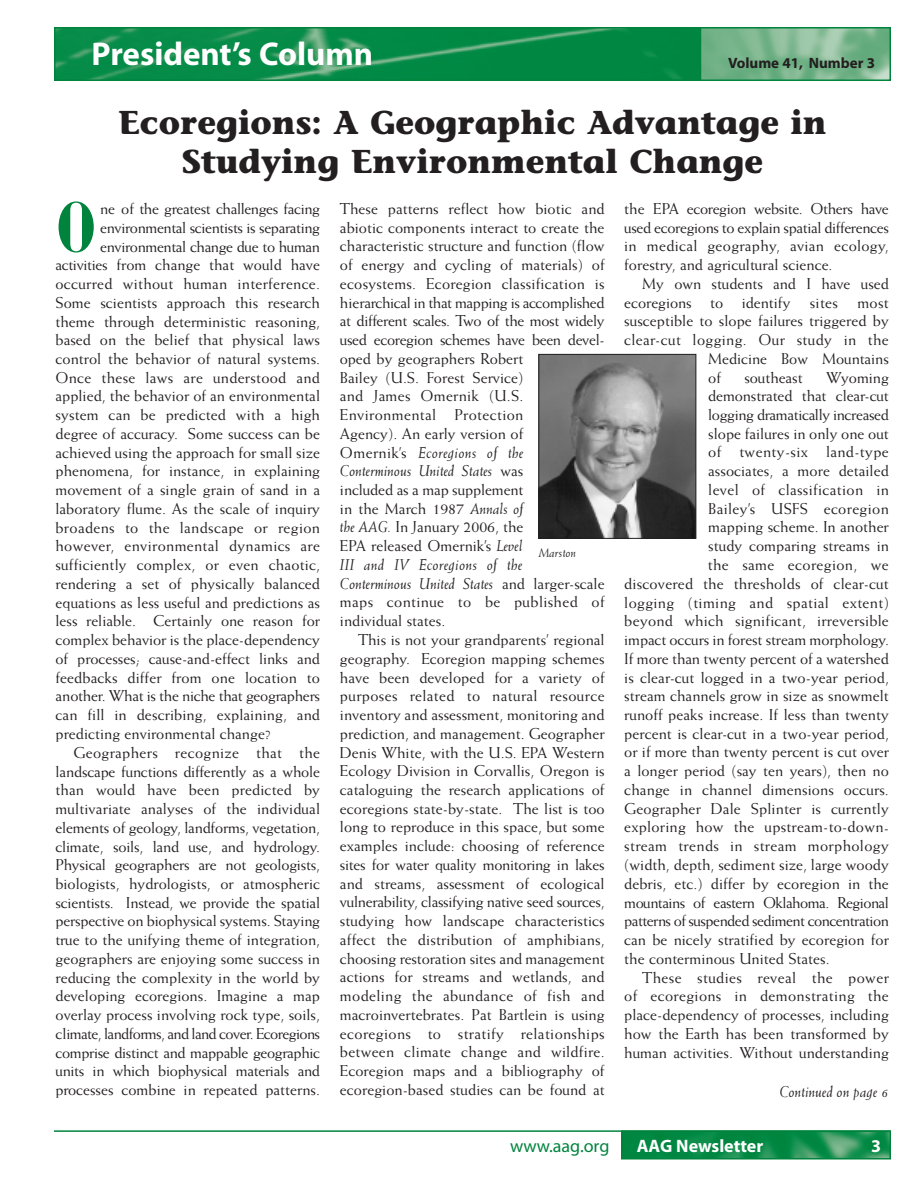
<style>
.page{position:relative;width:918px;height:1188px;background:#fff}
.page>*{position:absolute;margin:0;border:0;box-sizing:border-box;transform-origin:0 0}
.t1{font:700 condensed 69.75px "Bauer Bodoni";color:#00843d}
.t2{font:700 33px/39.6px "Stone Informal";color:#231f20;text-align:center}
.t3{font:700 33px "Myriad";color:#fff}
.t4{font:700 18px "Myriad";color:#fff}
.t5{font:18px "Myriad";color:#00843d}
.t6{font:15.75px/18.8px "Weiss";color:#231f20;text-align:justify}
.t7{font:15.75px "Weiss";letter-spacing:-.025em;color:#231f20}
.t8{font:15.75px "Weiss";letter-spacing:.02em;color:#231f20}
.t9{font:15.75px "Weiss";letter-spacing:-.02em;color:#231f20}
.t10{font:italic 15.75px "Weiss";color:#231f20}
.t11{font:700 15px "Myriad";color:#231f20}
.t12{font:italic 12.75px "Weiss";letter-spacing:.01em;color:#231f20}
.s1{font-style:italic}
</style>
<div class="page">
<img style="left:57px;top:30px;width:643px;height:48px">
<div style="left:54px;top:27px;width:837px;height:54px;border:2px solid #00843d"></div>
<img style="left:703px;top:30px;width:185px;height:48px">
<div style="left:700px;top:27px;width:191px;height:54px;border:2px solid #00843d"></div>
<img style="left:540px;top:356px;width:154px;height:181px">
<div style="left:538px;top:354px;width:158px;height:185px;border:1px solid #231f20"></div>
<img style="left:624px;top:1133px;width:264px;height:24px">
<div style="left:621px;top:1130px;width:270px;height:30px;border:2px solid #00843d"></div>
<hr style="left:54px;top:1130px;width:837px;height:2px;background:#00843d">
<p class="t3" style="left:91px;top:42px;width:283px">President’s Column</p>
<p class="t11" style="left:728px;top:57px;width:148px">Volume 41, Number 3</p>
<h1 class="t2" style="left:118px;top:106px;width:710px">Ecoregions: A Geographic Advantage in<br>Studying Environmental Change</h1>
<p class="t1" style="left:56px;top:201px;width:43px">O</p>
<p class="t7" style="left:100px;top:202px;width:222px">ne of the greatest challenges facing</p>
<p class="t7" style="left:100px;top:221px;width:222px">environmental scientists is separating</p>
<p class="t7" style="left:100px;top:240px;width:222px">environmental change due to human</p>
<p class="t6" style="left:56px;top:257px;width:266px">activities from change that would have</p>
<p class="t6" style="left:56px;top:275px;width:266px">occurred without human interference.</p>
<p class="t6" style="left:56px;top:294px;width:266px">Some scientists approach this research</p>
<p class="t6" style="left:56px;top:313px;width:266px">theme through deterministic reasoning,</p>
<p class="t6" style="left:56px;top:332px;width:266px">based on the belief that physical laws</p>
<p class="t6" style="left:56px;top:350px;width:266px">control the behavior of natural systems.</p>
<p class="t6" style="left:56px;top:369px;width:266px">Once these laws are understood and</p>
<p class="t6" style="left:56px;top:388px;width:266px">applied, the behavior of an environmental</p>
<p class="t6" style="left:56px;top:407px;width:266px">system can be predicted with a high</p>
<p class="t6" style="left:56px;top:425px;width:266px">degree of accuracy. Some success can be</p>
<p class="t6" style="left:56px;top:444px;width:266px">achieved using the approach for small size</p>
<p class="t6" style="left:56px;top:463px;width:266px">phenomena, for instance, in explaining</p>
<p class="t6" style="left:56px;top:482px;width:266px">movement of a single grain of sand in a</p>
<p class="t6" style="left:56px;top:500px;width:266px">laboratory flume. As the scale of inquiry</p>
<p class="t8" style="left:56px;top:521px;width:266px">broadens to the landscape or region</p>
<p class="t8" style="left:56px;top:540px;width:266px">however, environmental dynamics are</p>
<p class="t6" style="left:56px;top:557px;width:266px">sufficiently complex, or even chaotic,</p>
<p class="t6" style="left:56px;top:575px;width:266px">rendering a set of physically balanced</p>
<p class="t6" style="left:56px;top:594px;width:266px">equations as less useful and predictions as</p>
<p class="t6" style="left:56px;top:613px;width:266px">less reliable. Certainly one reason for</p>
<p class="t6" style="left:56px;top:632px;width:266px">complex behavior is the place-dependency</p>
<p class="t6" style="left:56px;top:650px;width:266px">of processes; cause-and-effect links and</p>
<p class="t6" style="left:56px;top:669px;width:266px">feedbacks differ from one location to</p>
<p class="t9" style="left:56px;top:690px;width:266px">another. What is the niche that geographers</p>
<p class="t6" style="left:56px;top:707px;width:266px">can fill in describing, explaining, and</p>
<p class="t6" style="left:56px;top:725px;width:217px">predicting environmental change?</p>
<p class="t6" style="left:55px;top:744px;width:266px;text-indent:18px">Geographers recognize that the landscape functions differently as a whole than would have been predicted by multivariate analyses of the individual elements of geology, landforms, vegetation, climate, soils, land use, and hydrology.<br>Physical geographers are not geologists, biologists, hydrologists, or atmospheric scientists. Instead, we provide the spatial perspective on biophysical systems. Staying true to the unifying theme of integration, geographers are enjoying some success in reducing the complexity in the world by developing ecoregions. Imagine a map overlay process involving rock type, soils, climate, landforms, and land cover. Ecoregions comprise distinct and mappable geographic units in which biophysical materials and processes combine in repeated patterns.</p>
<p class="t6" style="left:340px;top:200px;width:266px;text-align:left">These patterns reflect how biotic and abiotic components interact to create the characteristic structure and function (flow of energy and cycling of materials) of ecosystems. Ecoregion classification is hierarchical in that mapping is accomplished at different scales. Two of the most widely used ecoregion schemes have been devel&shy;oped by geographers Robert<br>Bailey (U.S. Forest Service)<br>and James Omernik (U.S.<br>Environmental Protection<br>Agency). An early version of<br>Omernik’s <span class="s1">Ecoregions of the<br>Conterminous United States</span> was<br>included as a map supplement<br>in the March 1987 <span class="s1">Annals of<br>the AAG.</span> In January 2006, the<br>EPA released Omernik’s <span class="s1">Level<br>III and IV Ecoregions of the<br>Conterminous United States</span> and larger-scale maps continue to be published of individual states.</p>
<p class="t6" style="left:340px;top:631px;width:266px;text-indent:18px">This is not your grandparents’ regional geography. Ecoregion mapping schemes have been developed for a variety of purposes related to natural resource inventory and assessment, monitoring and prediction, and management. Geographer Denis White, with the U.S. EPA Western Ecology Division in Corvallis, Oregon is cataloguing the research applications of ecoregions state-by-state. The list is too long to reproduce in this space, but some examples include: choosing of reference sites for water quality monitoring in lakes and streams, assessment of ecological vulnerability, classifying native seed sources, studying how landscape characteristics affect the distribution of amphibians, choosing restoration sites and management actions for streams and wetlands, and modeling the abundance of fish and macroinvertebrates. Pat Bartlein is using ecoregions to stratify relationships between climate change and wildfire.<br>Ecoregion maps and a bibliography of ecoregion-based studies can be found at</p>
<p class="t12" style="left:539px;top:547px;width:39px">Marston</p>
<p class="t6" style="left:624px;top:200px;width:266px">the EPA ecoregion website. Others have used ecoregions to explain spatial differences in medical geography, avian ecology, forestry, and agricultural science.</p>
<p class="t6" style="left:642px;top:275px;width:248px">My own students and I have used</p>
<p class="t6" style="left:624px;top:294px;width:266px">ecoregions to identify sites most</p>
<p class="t6" style="left:624px;top:313px;width:266px">susceptible to slope failures triggered by</p>
<p class="t8" style="left:624px;top:333px;width:266px">clear-cut logging. Our study in the</p>
<p class="t6" style="left:708px;top:350px;width:182px">Medicine Bow Mountains</p>
<p class="t6" style="left:708px;top:369px;width:14px">of</p>
<p class="t6" style="left:744px;top:369px;width:60px">southeast</p>
<p class="t6" style="left:708px;top:369px;width:183px;text-indent:118px">Wyoming demonstrated that clear-cut logging dramatically increased slope failures in only one out of twenty-six land-type associates, a more detailed level of classification in Bailey’s USFS ecoregion mapping scheme. In another study comparing streams in the same ecoregion, we</p>
<p class="t6" style="left:624px;top:575px;width:266px">discovered the thresholds of clear-cut logging (timing and spatial extent) beyond which significant, irreversible impact occurs in forest stream morphology.<br>If more than twenty percent of a watershed is clear-cut logged in a two-year period, stream channels grow in size as snowmelt runoff peaks increase. If less than twenty percent is clear-cut in a two-year period, or if more than twenty percent is cut over a longer period (say ten years), then no change in channel dimensions occurs.<br>Geographer Dale Splinter is currently exploring how the upstream-to-down&shy;stream trends in stream morphology (width, depth, sediment size, large woody debris, etc.) differ by ecoregion in the mountains of eastern Oklahoma. Regional patterns of suspended sediment concentration can be nicely stratified by ecoregion for the conterminous United States.</p>
<p class="t6" style="left:624px;top:969px;width:266px;text-indent:18px">These studies reveal the power of ecoregions in demonstrating the place-dependency of processes, including how the Earth has been transformed by human activities. Without understanding</p>
<p class="t10" style="left:779px;top:1086px;width:110px">Continued on page 6</p>
<p class="t5" style="left:510px;top:1140px;width:101px">www.aag.org</p>
<p class="t4" style="left:637px;top:1139px;width:128px">AAG Newsletter</p>
<p class="t4" style="left:871px;top:1139px;width:11px">3</p>
</div>
